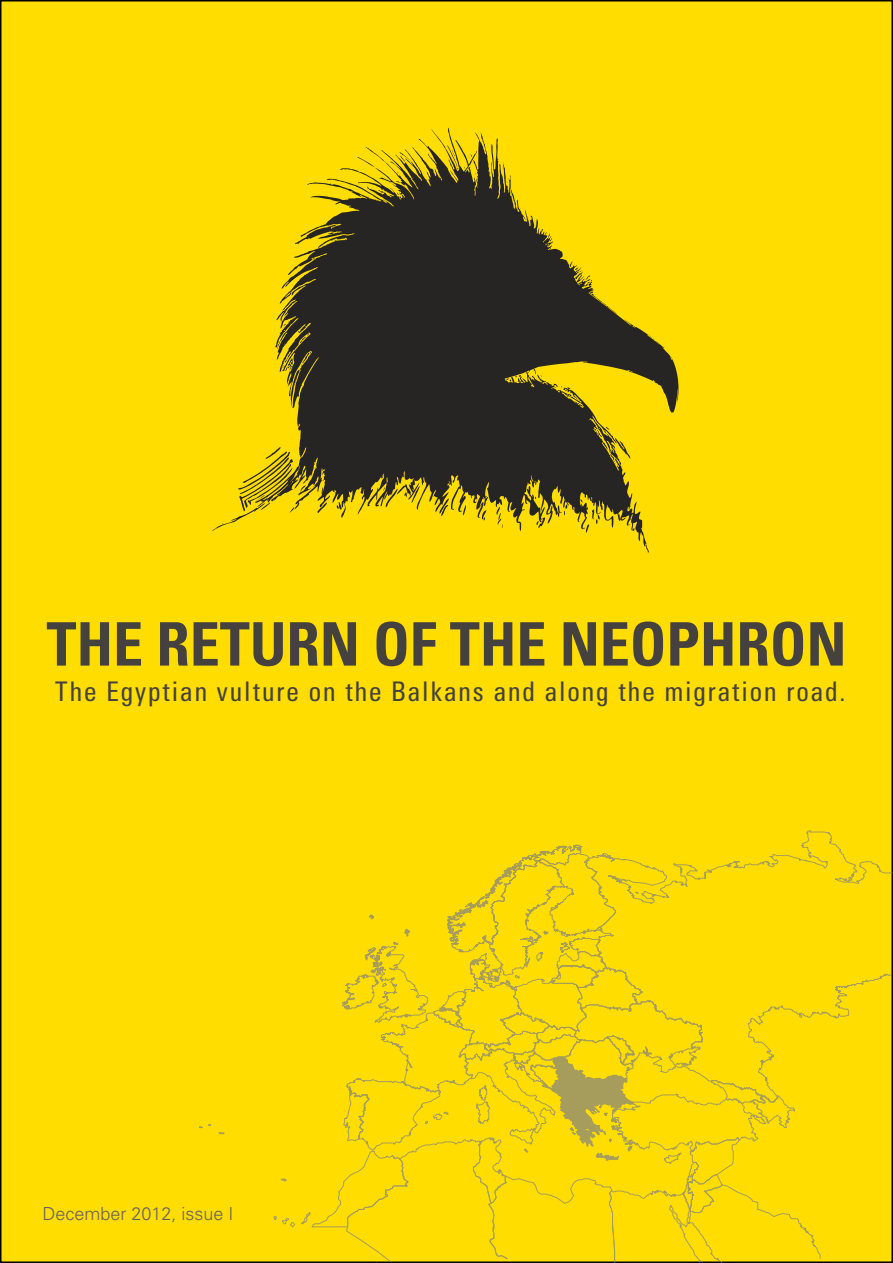
<style>
.page{position:relative;width:893px;height:1263px;background:#fff}
.page>*{position:absolute;margin:0;border:0;box-sizing:border-box;transform-origin:0 0}
.t1{font:700 60px "SP Universus Cond";color:#44413f}
.t2{font:27px "SP Universus Cond";letter-spacing:.07em;color:#44413f}
.t3{font:300 18px "SP Universus";color:#666160}
</style>
<div class="page">
<div style="left:1px;top:1px;width:891px;height:1261px;background:#fd0"></div>
<svg style="left:199px;top:851px;width:622px;height:412px"></svg>
<svg style="left:364px;top:928px;width:394px;height:224px"></svg>
<svg style="left:551px;top:1102px;width:82px;height:59px"></svg>
<svg style="left:549px;top:830px;width:344px;height:272px"></svg>
<svg style="left:212px;top:128px;width:467px;height:425px"></svg>
<svg style="left:238px;top:447px;width:61px;height:64px"></svg>
<h1 class="t1" style="left:46px;top:609px;width:802px">THE RETURN OF THE NEOPHRON</h1>
<p class="t2" style="left:55px;top:675px;width:792px">The Egyptian vulture on the Balkans and along the migration road.</p>
<p class="t3" style="left:43px;top:1203px;width:193px">December 2012, issue I</p>
</div>
